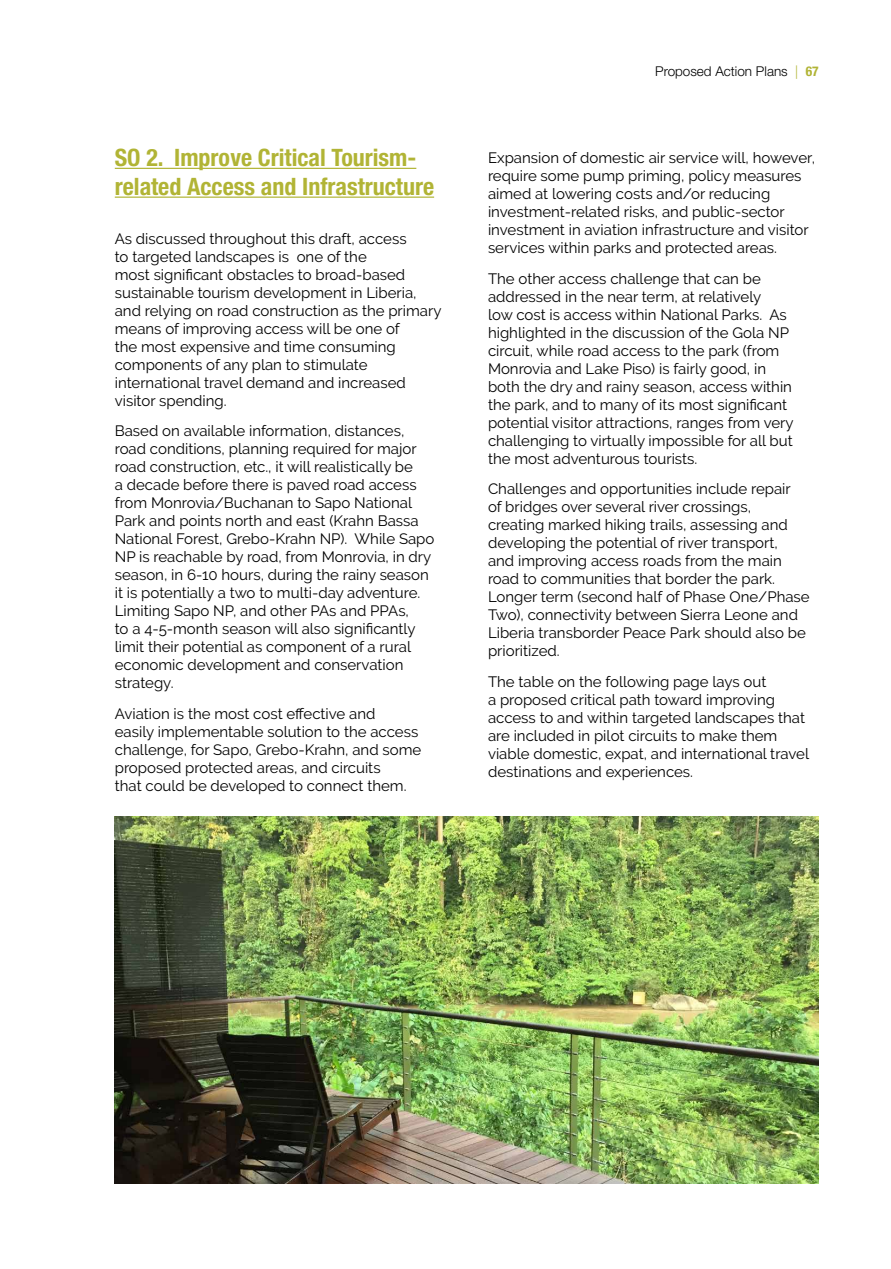
<style>
.page{position:relative;width:891px;height:1269px;background:#fff}
.page>*{position:absolute;margin:0;border:0;box-sizing:border-box;transform-origin:0 0}
.t1{font:700 condensed 24px/28.8px "Helvetica Neue LT Std";color:#b1b435}
.t2{font:15px/18px "Raleway";color:#000}
.t3{font:300 13.5px "Helvetica Neue LT Std";color:#000}
.s1{color:#b1b435}
.s2{font-weight:700;font-stretch:condensed;color:#b1b435}
</style>
<div class="page">
<hr style="left:115px;top:168px;width:301px;height:1px;background:#b1b435">
<hr style="left:115px;top:197px;width:319px;height:1px;background:#b1b435">
<img style="left:115px;top:816px;width:704px;height:368px">
<h1 class="t1" style="left:115px;top:143px;width:321px">SO 2. Improve Critical Tourism&shy;related Access and Infrastructure</h1>
<p class="t2" style="left:115px;top:229px;width:328px">As discussed throughout this draft, access<br>to targeted landscapes is one of the<br>most significant obstacles to broad-based sustainable tourism development in Liberia, and relying on road construction as the primary means of improving access will be one of<br>the most expensive and time consuming components of any plan to stimulate international travel demand and increased visitor spending.</p>
<p class="t2" style="left:115px;top:422px;width:321px">Based on available information, distances, road conditions, planning required for major road construction, etc., it will realistically be<br>a decade before there is paved road access from Monrovia/Buchanan to Sapo National Park and points north and east (Krahn Bassa National Forest, Grebo-Krahn NP). While Sapo NP is reachable by road, from Monrovia, in dry season, in 6-10 hours, during the rainy season it is potentially a two to multi-day adventure.<br>Limiting Sapo NP, and other PAs and PPAs,<br>to a 4-5-month season will also significantly limit their potential as component of a rural economic development and conservation strategy.</p>
<p class="t2" style="left:115px;top:705px;width:308px">Aviation is the most cost effective and<br>easily implementable solution to the access challenge, for Sapo, Grebo-Krahn, and some proposed protected areas, and circuits<br>that could be developed to connect them.</p>
<p class="t3" style="left:655px;top:63px;width:165px">Proposed Action Plans <span class="s1">|</span> <span class="s2">67</span></p>
<p class="t2" style="left:488px;top:149px;width:329px">Expansion of domestic air service will, however, require some pump priming, policy measures aimed at lowering costs and/or reducing investment-related risks, and public-sector investment in aviation infrastructure and visitor services within parks and protected areas.</p>
<p class="t2" style="left:488px;top:269px;width:307px">The other access challenge that can be addressed in the near term, at relatively<br>low cost is access within National Parks. As highlighted in the discussion of the Gola NP circuit, while road access to the park (from Monrovia and Lake Piso) is fairly good, in both the dry and rainy season, access within the park, and to many of its most significant potential visitor attractions, ranges from very challenging to virtually impossible for all but the most adventurous tourists.</p>
<p class="t2" style="left:488px;top:480px;width:323px">Challenges and opportunities include repair<br>of bridges over several river crossings, creating marked hiking trails, assessing and developing the potential of river transport,<br>and improving access roads from the main road to communities that border the park.<br>Longer term (second half of Phase One/Phase Two), connectivity between Sierra Leone and Liberia transborder Peace Park should also be prioritized.</p>
<p class="t2" style="left:488px;top:673px;width:323px">The table on the following page lays out<br>a proposed critical path toward improving access to and within targeted landscapes that are included in pilot circuits to make them viable domestic, expat, and international travel destinations and experiences.</p>
</div>
